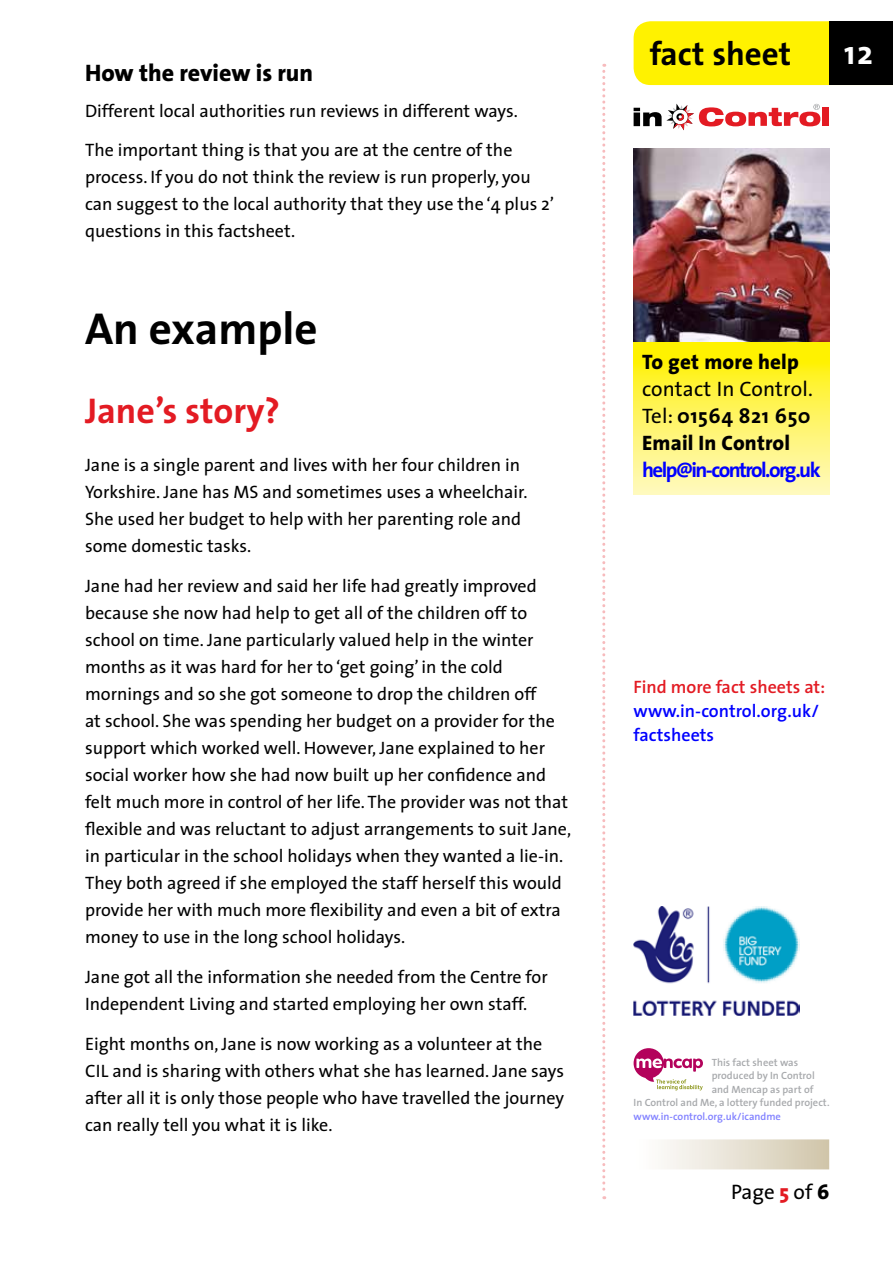
<style>
.page{position:relative;width:893px;height:1263px;background:#fff}
.page>*{position:absolute;margin:0;border:0;box-sizing:border-box;transform-origin:0 0}
.t1{font:700 45px "The Sans";color:#000}
.t2{font:700 36px "The Sans";color:#e31b23}
.t3{font:700 33px "The Sans";color:#000}
.t4{font:700 33px "The Sans";color:#fff}
.t5{font:800 24px "The Sans";color:#000}
.t6{font:21px/27px "The Sans";color:#000;text-align:justify}
.t7{font:700 21px "The Sans";letter-spacing:-.075em;color:#00f}
.t8{font:800 21px "The Sans";letter-spacing:.01em;color:#000}
.t9{font:18px/27px "The Sans";color:#000}
.t10{font:600 18px/24px "The Sans";color:#00f}
.t11{font:600 18px "The Sans";color:#e31b23}
.t12{font:600 10.5px "The Sans";color:#a7a9ac}
.t13{font:600 10.5px "The Sans";color:#8080ff}
.s1{font-weight:700}
.s2{font-weight:800}
.s3{font-weight:800;color:#e31b23}
</style>
<div class="page">
<svg style="left:602px;top:64px;width:3px;height:1135px"></svg>
<div style="left:634px;top:21px;width:195px;height:64px;background:#fff200"></div>
<div style="left:650px;top:41px;width:142px;height:24px;background:#fff200"></div>
<div style="left:829px;top:21px;width:64px;height:64px;background:#000"></div>
<div style="left:823px;top:107px;width:6px;height:19px;background:#e31b23"></div>
<svg style="left:634px;top:104px;width:186px;height:26px"></svg>
<svg style="left:634px;top:341px;width:195px;height:153px;background:#fef35e"></svg>
<img style="left:634px;top:149px;width:195px;height:192px">
<div style="left:634px;top:1139px;width:195px;height:30px;background:linear-gradient(to right,#fff,#d1c6ab)"></div>
<svg style="left:634px;top:1048px;width:69px;height:42px"></svg>
<img style="left:634px;top:907px;width:166px;height:109px">
<h3 class="t5" style="left:85px;top:53px;width:230px">How the review is run</h3>
<p class="t9" style="left:85px;top:96px;width:434px">Different local authorities run reviews in different ways.</p>
<p class="t9" style="left:85px;top:136px;width:471px">The important thing is that you are at the centre of the process. If you do not think the review is run properly, you can suggest to the local authority that they use the ‘4 plus 2’ questions in this factsheet.</p>
<h1 class="t1" style="left:85px;top:291px;width:234px">An example</h1>
<h2 class="t2" style="left:85px;top:381px;width:197px">Jane’s story?</h2>
<p class="t9" style="left:85px;top:451px;width:444px">Jane is a single parent and lives with her four children in Yorkshire. Jane has MS and sometimes uses a wheelchair.<br>She used her budget to help with her parenting role and some domestic tasks.</p>
<p class="t9" style="left:85px;top:572px;width:488px">Jane had her review and said her life had greatly improved because she now had help to get all of the children off to school on time. Jane particularly valued help in the winter months as it was hard for her to ‘get going’ in the cold mornings and so she got someone to drop the children off<br>at school. She was spending her budget on a provider for the support which worked well. However, Jane explained to her social worker how she had now built up her confidence and felt much more in control of her life. The provider was not that flexible and was reluctant to adjust arrangements to suit Jane, in particular in the school holidays when they wanted a lie-in.<br>They both agreed if she employed the staff herself this would provide her with much more flexibility and even a bit of extra money to use in the long school holidays.</p>
<p class="t9" style="left:85px;top:963px;width:464px">Jane got all the information she needed from the Centre for<br>Independent Living and started employing her own staff.</p>
<p class="t9" style="left:85px;top:1029px;width:480px">Eight months on, Jane is now working as a volunteer at the CIL and is sharing with others what she has learned. Jane says after all it is only those people who have travelled the journey can really tell you what it is like.</p>
<h3 class="t3" style="left:650px;top:26px;width:143px">fact sheet</h3>
<h3 class="t4" style="left:844px;top:25px;width:30px">12</h3>
<p class="t8" style="left:642px;top:344px;width:158px">To get more help</p>
<p class="t6" style="left:642px;top:375px;width:172px">contact In Control.<br>Tel: <span class="s1">01564 821 650<br></span><span class="s2">Email In Control</span></p>
<p class="t7" style="left:642px;top:453px;width:180px">help@in-control.org.uk</p>
<p class="t11" style="left:634px;top:672px;width:193px">Find more fact sheets at:</p>
<p class="t10" style="left:634px;top:699px;width:187px">www.in-control.org.uk/ factsheets</p>
<p class="t12" style="left:712px;top:1053px;width:88px">This fact sheet was</p>
<p class="t12" style="left:712px;top:1067px;width:105px">produced by In Control</p>
<p class="t12" style="left:712px;top:1080px;width:103px">and Mencap as part of</p>
<p class="t12" style="left:634px;top:1094px;width:198px">In Control and Me, a lottery funded project.</p>
<p class="t13" style="left:634px;top:1107px;width:149px">www.in-control.org.uk/icandme</p>
<p class="t6" style="left:731px;top:1178px;width:100px">Page <span class="s3">5</span> of <span class="s2">6</span></p>
</div>
